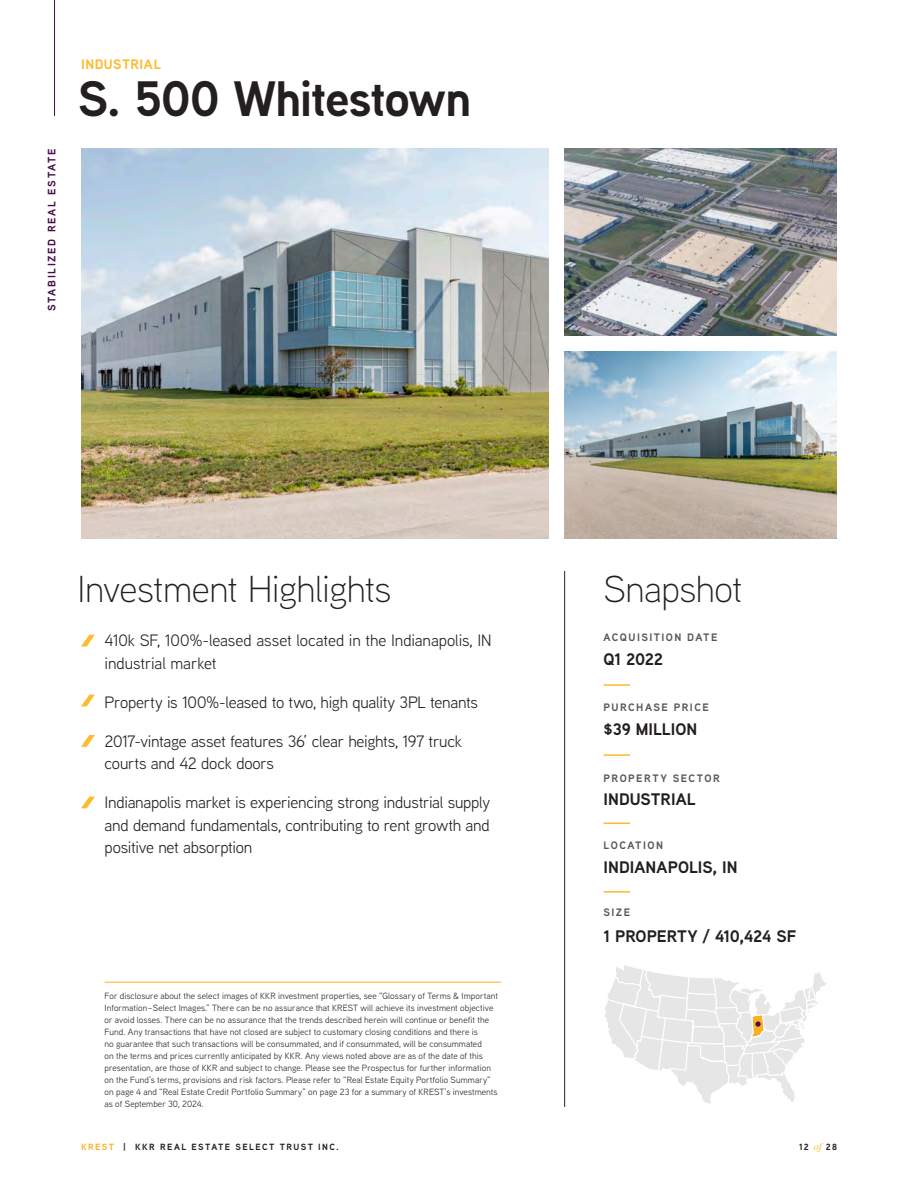
<style>
.page{position:relative;width:918px;height:1188px;background:#fff}
.page>*{position:absolute;margin:0;border:0;box-sizing:border-box;transform-origin:0 0}
.t1{font:700 49.65px "Aaux Next";letter-spacing:-.025em;color:#231f20}
.Headline{font:300 37.5px "Aaux Next";letter-spacing:-.015em;color:#231f20}
.Text{font:700 16.8px "Aaux Next";color:#231f20}
.Boddy{font:16.5px/22.5px "Aaux Next";letter-spacing:-.015em;color:#231f20}
.t2{font:700 13.65px "Aaux Next";letter-spacing:.045em;color:#fdbb2e}
.SubTitle{font:700 10.8px "Aaux Next";letter-spacing:.13em;color:#57585a}
.Sidebar{font:700 10.8px "Aaux Next";letter-spacing:.155em;color:#480c49}
.No_Body{font:9px/12px "Aaux Next";letter-spacing:.01em;color:#231f20}
.t3{font:700 9px "Aaux Next";letter-spacing:.16em;color:#231f20}
.s1{color:#fab023}
.s2{font-family:"Georgia";font-weight:400;font-style:italic;color:#fdbb2e}
</style>
<div class="page">
<hr style="left:54px;top:0;width:1px;height:116px;background:#480c49">
<hr style="left:604px;top:684px;width:26px;height:2px;background:#fdbb2e">
<hr style="left:604px;top:754px;width:26px;height:2px;background:#fdbb2e">
<svg style="left:604px;top:823px;width:26px;height:1px"></svg>
<hr style="left:604px;top:891px;width:26px;height:2px;background:#fdbb2e">
<hr style="left:564px;top:571px;width:1px;height:536px;background:#231f20">
<img style="left:565px;top:149px;width:272px;height:186px">
<img style="left:565px;top:352px;width:272px;height:186px">
<svg style="left:605px;top:965px;width:221px;height:139px"></svg>
<img style="left:81px;top:149px;width:468px;height:390px">
<svg style="left:81px;top:635px;width:14px;height:12px"></svg>
<svg style="left:81px;top:695px;width:14px;height:11px"></svg>
<svg style="left:81px;top:735px;width:14px;height:12px"></svg>
<svg style="left:81px;top:797px;width:14px;height:11px"></svg>
<hr style="left:105px;top:982px;width:396px;height:1px;background:#fab023">
<p class="Sidebar" style="left:44px;top:311px;width:164px;rotate:-90deg">STABILIZED REAL ESTATE</p>
<p class="t2" style="left:81px;top:54px;width:82px">INDUSTRIAL</p>
<p class="t1" style="left:78px;top:64px;width:395px">S. 500 Whitestown</p>
<p class="Headline" style="left:77px;top:564px;width:316px">Investment Highlights</p>
<p class="Boddy" style="left:105px;top:629px;width:389px">410k SF, 100%-leased asset located in the Indianapolis, IN industrial market</p>
<p class="Boddy" style="left:105px;top:690px;width:375px">Property is 100%-leased to two, high quality 3PL tenants</p>
<p class="Boddy" style="left:105px;top:729px;width:359px">2017-vintage asset features 36’ clear heights, 197 truck courts and 42 dock doors</p>
<p class="Boddy" style="left:105px;top:791px;width:387px;text-align:justify">Indianapolis market is experiencing strong industrial supply and demand fundamentals, contributing to rent growth and positive net absorption</p>
<p class="No_Body" style="left:105px;top:990px;width:395px">For disclosure about the select images of KKR investment properties, see “Glossary of Terms &amp; Important Information–Select Images.” There can be no assurance that KREST will achieve its investment objective or avoid losses. There can be no assurance that the trends described herein will continue or benefit the Fund. Any transactions that have not closed are subject to customary closing conditions and there is<br>no guarantee that such transactions will be consummated, and if consummated, will be consummated<br>on the terms and prices currently anticipated by KKR. Any views noted above are as of the date of this presentation, are those of KKR and subject to change. Please see the Prospectus for further information on the Fund’s terms, provisions and risk factors. Please refer to “Real Estate Equity Portfolio Summary” on page 4 and “Real Estate Credit Portfolio Summary” on page 23 for a summary of KREST’s investments as of September 30, 2024.</p>
<p class="Headline" style="left:604px;top:564px;width:141px">Snapshot</p>
<p class="SubTitle" style="left:604px;top:629px;width:115px">ACQUISITION DATE</p>
<p class="Text" style="left:604px;top:648px;width:61px">Q1 2022</p>
<p class="SubTitle" style="left:604px;top:699px;width:107px">PURCHASE PRICE</p>
<p class="Text" style="left:604px;top:717px;width:95px">$39 MILLION</p>
<p class="SubTitle" style="left:604px;top:770px;width:118px">PROPERTY SECTOR</p>
<p class="Text" style="left:604px;top:787px;width:94px">INDUSTRIAL</p>
<p class="SubTitle" style="left:604px;top:837px;width:61px">LOCATION</p>
<p class="Text" style="left:604px;top:856px;width:135px">INDIANAPOLIS, IN</p>
<p class="SubTitle" style="left:604px;top:905px;width:28px">SIZE</p>
<p class="Text" style="left:604px;top:924px;width:194px">1 PROPERTY / 410,424 SF</p>
<p class="t3" style="left:81px;top:1140px;width:259px"><span class="s1">KREST</span> | KKR REAL ESTATE SELECT TRUST INC.</p>
<p class="t3" style="left:799px;top:1140px;width:39px">12 <span class="s2">of</span> 28</p>
</div>
